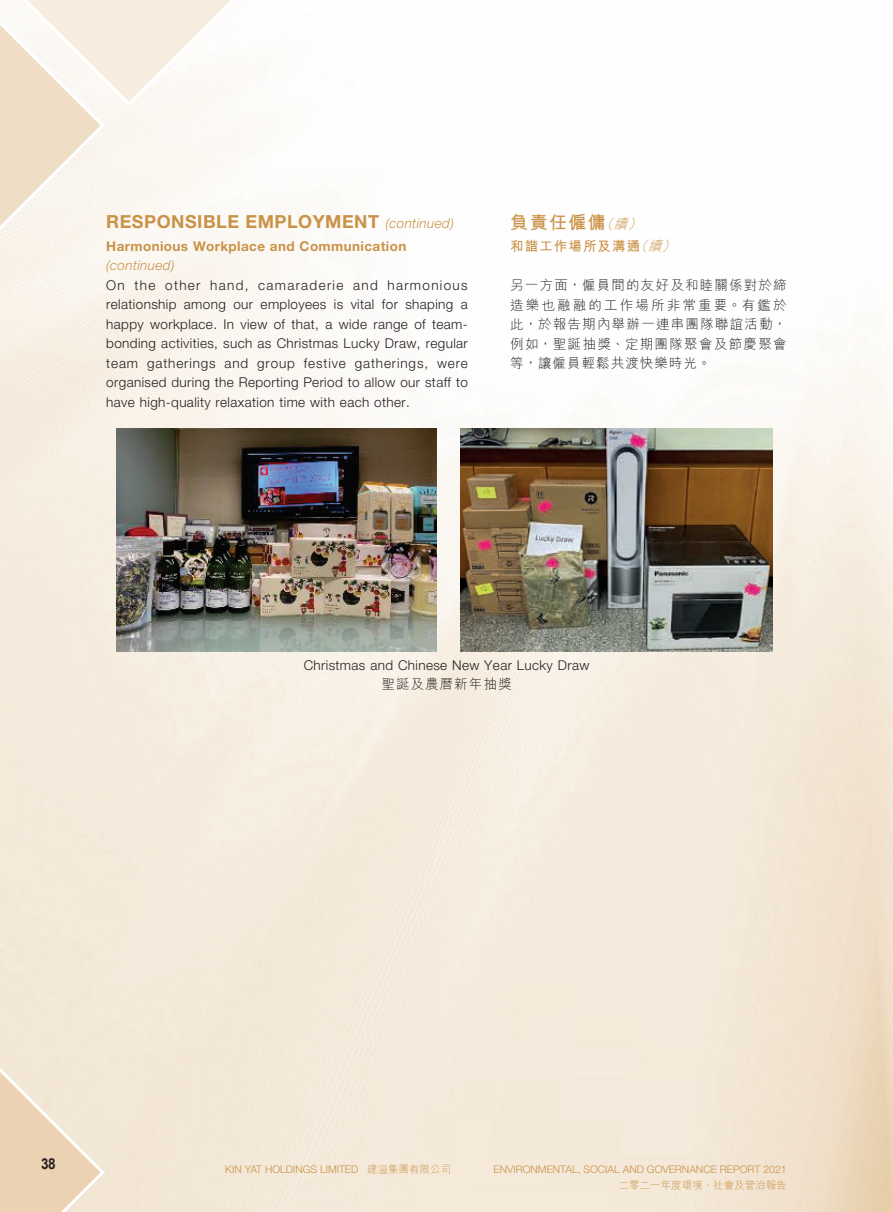
<style>
.page{position:relative;width:893px;height:1212px;background:#fff}
.page>*{position:absolute;margin:0;border:0;box-sizing:border-box;transform-origin:0 0}
._01_H1{font:700 18px "Helvetica Neue LT Std";letter-spacing:.03em;color:#ca9247}
._001_H1_C{font:700 18px "M Hei HK";letter-spacing:.08em;color:#ca9247}
.t1{font:700 15px "Arial";color:#231f20;scale:.9 1}
._00_txt{font:300 13.5px/19.5px "Helvetica Neue LT Std";letter-spacing:.03em;color:#231f20;text-align:justify}
._000_txt_C{font:300 13.5px/19.5px "M Hei HK";letter-spacing:.095em;color:#231f20;text-align:justify}
._02_H2{font:700 13.5px/19.5px "Helvetica Neue LT Std";letter-spacing:.03em;color:#ca9247}
._50_Table_txt{font:300 13.5px "Helvetica Neue LT Std";letter-spacing:.03em;color:#231f20}
._002_H2_C{font:700 13.5px "M Hei HK";letter-spacing:.08em;color:#ca9247}
.t2{font:300 10.5px "Helvetica Neue LT Std";color:#ca9247}
.t3{font:300 10.5px "M Hei HK";color:#ca9247}
.s1{font-weight:300;font-style:italic;font-size:13.5px}
.s2{font-weight:300;font-style:italic}
.s3{font-family:"M Hei HK"}
</style>
<div class="page">
<img style="left:0;top:69px;width:893px;height:1143px">
<svg style="left:0;top:1064px;width:107px;height:148px;background:#eedcc4"></svg>
<svg style="left:0;top:0;width:237px;height:234px"></svg>
<img style="left:116px;top:428px;width:321px;height:224px">
<img style="left:461px;top:428px;width:312px;height:224px">
<p class="_01_H1" style="left:106px;top:210px;width:349px">RESPONSIBLE EMPLOYMENT <span class="s1">(continued)</span></p>
<p class="_02_H2" style="left:106px;top:236px;width:302px">Harmonious Workplace and Communication <span class="s2">(continued)</span></p>
<p class="_00_txt" style="left:106px;top:275px;width:363px">On the other hand, camaraderie and harmonious relationship among our employees is vital for shaping a happy workplace. In view of that, a wide range of team&shy;bonding activities, such as Christmas Lucky Draw, regular team gatherings and group festive gatherings, were organised during the Reporting Period to allow our staff to have high-quality relaxation time with each other.</p>
<p class="_001_H1_C" style="left:510px;top:209px;width:137px">負責任僱傭<span class="s1">（續）</span></p>
<p class="_002_H2_C" style="left:510px;top:237px;width:171px">和諧工作場所及溝通<span class="s2">（續）</span></p>
<p class="_000_txt_C" style="left:510px;top:275px;width:278px">另一方面，僱員間的友好及和睦關係對於締造樂也融融的工作場所非常重要。有鑑於此，於報告期內舉辦一連串團隊聯誼活動，例如，聖誕抽獎、定期團隊聚會及節慶聚會等，讓僱員輕鬆共渡快樂時光。</p>
<p class="_50_Table_txt" style="left:304px;top:656px;width:287px">Christmas and Chinese New Year Lucky Draw</p>
<p class="_000_txt_C" style="left:382px;top:674px;width:131px">聖誕及農曆新年抽獎</p>
<p class="t1" style="left:41px;top:1153px;width:18px">38</p>
<p class="t2" style="left:225px;top:1162px;width:227px">KIN YAT HOLDINGS LIMITED <span class="s3">建溢集團有限公司</span></p>
<p class="t2" style="left:494px;top:1162px;width:295px">ENVIRONMENTAL, SOCIAL AND GOVERNANCE REPORT 2021</p>
<p class="t3" style="left:619px;top:1177px;width:170px">二零二一年度環境、社會及管治報告</p>
</div>
